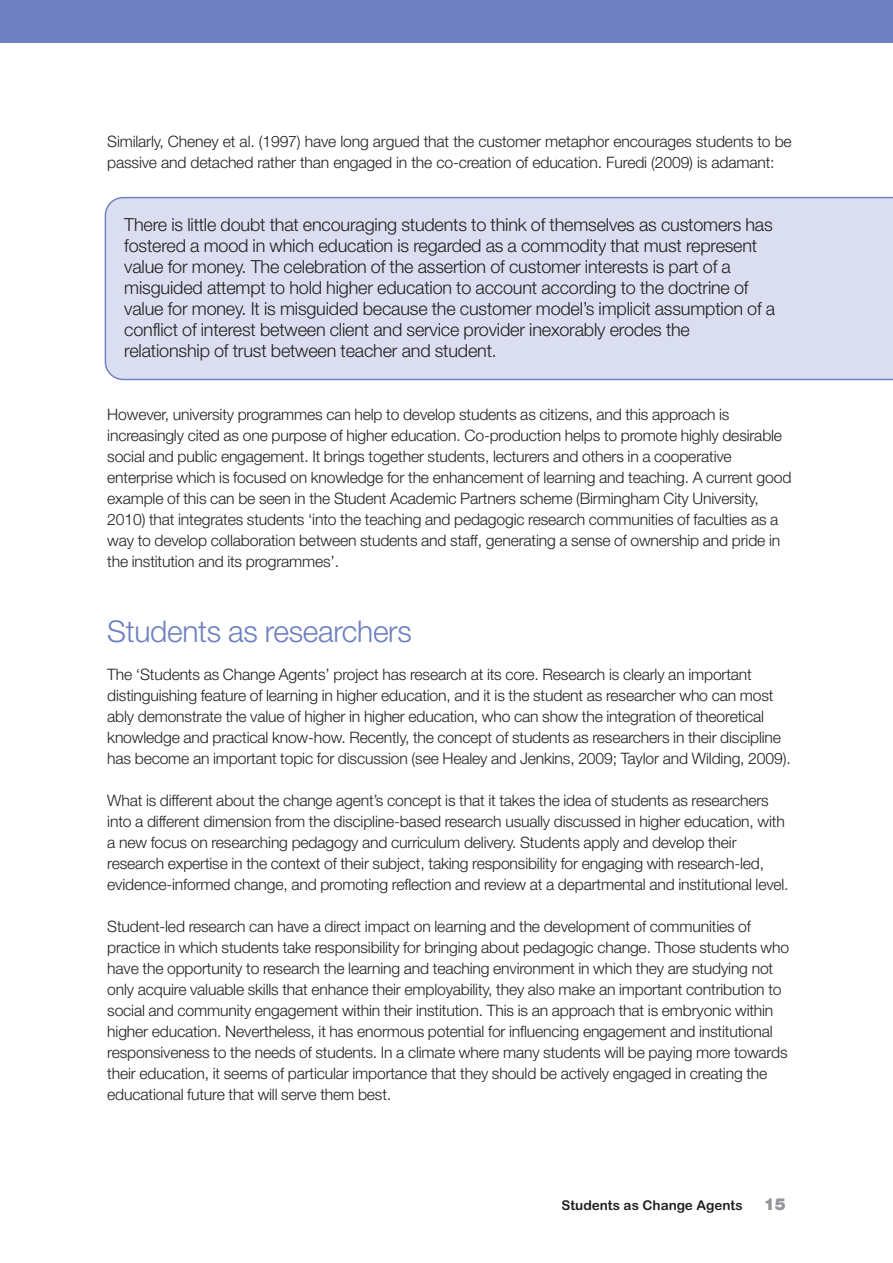
<style>
.page{position:relative;width:893px;height:1263px;background:#fff}
.page>*{position:absolute;margin:0;border:0;box-sizing:border-box;transform-origin:0 0}
.t1{font:300 30px "Helvetica Neue";letter-spacing:-.01em;color:#6d7fbf}
.t2{font:300 18px/21px "Helvetica Neue";letter-spacing:-.01em;color:#231f20}
.t3{font:900 16.5px "Helvetica Neue";color:#939598}
.t4{font:300 15.75px/21px "Helvetica Neue";letter-spacing:-.01em;color:#231f20}
.t5{font:700 13.5px "Arial Rounded MT";color:#231f20}
</style>
<div class="page">
<div style="left:105px;top:197px;width:788px;height:183px;background:#dbdef0"></div>
<div style="left:1px;top:0;width:892px;height:42px;background:#6d7fbf"></div>
<hr style="left:0;top:0;width:1px;height:43px;background:#6d7fbf">
<p class="t4" style="left:107px;top:132px;width:686px">Similarly, Cheney et al. (1997) have long argued that the customer metaphor encourages students to be passive and detached rather than engaged in the co-creation of education. Furedi (2009) is adamant:</p>
<p class="t2" style="left:124px;top:216px;width:652px">There is little doubt that encouraging students to think of themselves as customers has fostered a mood in which education is regarded as a commodity that must represent value for money. The celebration of the assertion of customer interests is part of a misguided attempt to hold higher education to account according to the doctrine of value for money. It is misguided because the customer model’s implicit assumption of a conflict of interest between client and service provider inexorably erodes the relationship of trust between teacher and student.</p>
<p class="t4" style="left:107px;top:405px;width:686px">However, university programmes can help to develop students as citizens, and this approach is increasingly cited as one purpose of higher education. Co-production helps to promote highly desirable social and public engagement. It brings together students, lecturers and others in a cooperative enterprise which is focused on knowledge for the enhancement of learning and teaching. A current good example of this can be seen in the Student Academic Partners scheme (Birmingham City University, 2010) that integrates students ‘into the teaching and pedagogic research communities of faculties as a way to develop collaboration between students and staff, generating a sense of ownership and pride in the institution and its programmes’.</p>
<h1 class="t1" style="left:107px;top:620px;width:306px">Students as researchers</h1>
<p class="t4" style="left:107px;top:665px;width:685px">The ‘Students as Change Agents’ project has research at its core. Research is clearly an important distinguishing feature of learning in higher education, and it is the student as researcher who can most ably demonstrate the value of higher in higher education, who can show the integration of theoretical knowledge and practical know-how. Recently, the concept of students as researchers in their discipline has become an important topic for discussion (see Healey and Jenkins, 2009; Taylor and Wilding, 2009).</p>
<p class="t4" style="left:107px;top:791px;width:683px">What is different about the change agent’s concept is that it takes the idea of students as researchers into a different dimension from the discipline-based research usually discussed in higher education, with a new focus on researching pedagogy and curriculum delivery. Students apply and develop their research expertise in the context of their subject, taking responsibility for engaging with research-led, evidence-informed change, and promoting reflection and review at a departmental and institutional level.</p>
<p class="t4" style="left:107px;top:917px;width:683px">Student-led research can have a direct impact on learning and the development of communities of practice in which students take responsibility for bringing about pedagogic change. Those students who have the opportunity to research the learning and teaching environment in which they are studying not only acquire valuable skills that enhance their employability, they also make an important contribution to social and community engagement within their institution. This is an approach that is embryonic within higher education. Nevertheless, it has enormous potential for influencing engagement and institutional responsiveness to the needs of students. In a climate where many students will be paying more towards their education, it seems of particular importance that they should be actively engaged in creating the educational future that will serve them best.</p>
<p class="t5" style="left:561px;top:1200px;width:183px">Students as Change Agents</p>
<p class="t3" style="left:764px;top:1198px;width:24px">15</p>
</div>
